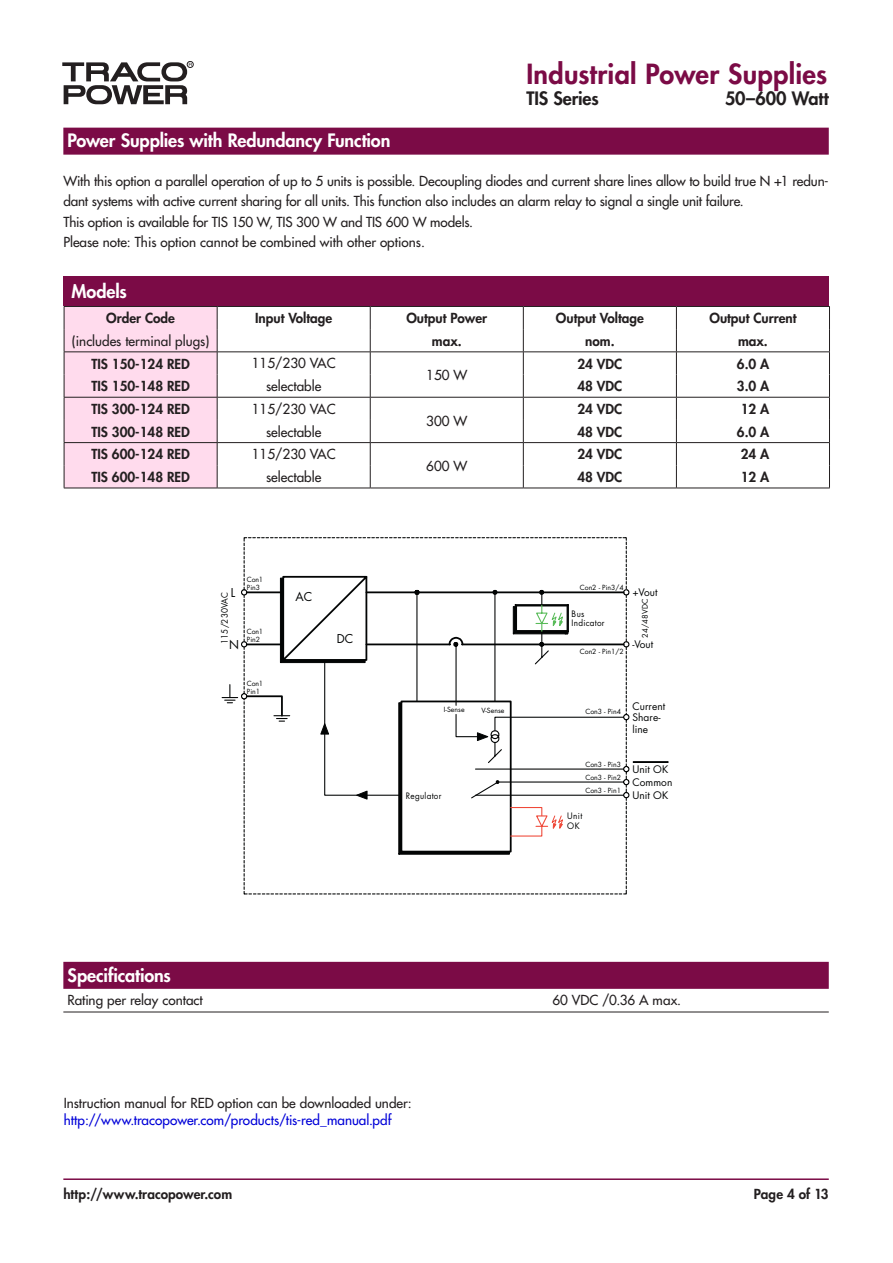
<style>
.page{position:relative;width:893px;height:1263px;background:#fff}
.page>*{position:absolute;margin:0;border:0;box-sizing:border-box;transform-origin:0 0}
.t1{font:800 27px "Futura";letter-spacing:.01em;color:#7b0b46}
.Liste_Titel_Heavy{font:800 18px "Futura";letter-spacing:-.005em;color:#fff}
.t2{font:800 18px "Futura";letter-spacing:-.01em;color:#231f20}
.Text_medium{font:13.5px/20.2px "Futura";letter-spacing:-.01em;color:#231f20}
.Tabelle_Heavy{font:800 13.5px "Futura";color:#231f20}
.Tabelle_Heavy-2{font:13.5px "Futura";color:#231f20}
.Features_Heavy{font:13.5px "Futura";color:#231f20}
.t3{font:13.5px "Futura";letter-spacing:.005em;color:#0000d8}
.Text_Heavy{font:13.5px "Futura";color:#231f20}
.Liste_GS_medium{font:13.5px "Futura";letter-spacing:.005em;color:#231f20}
.t4{font:11.85px "Futura";color:#020404}
.t5{font:10.2px/11.4px "Futura";letter-spacing:.01em;color:#020404}
.t6{font:8.7px/9.4px "Futura";letter-spacing:.03em;color:#020404;scale:.94 1}
.t7{font:7.5px "Futura";letter-spacing:.02em;color:#020404}
.t8{font:6.9px/7.8px "Futura";color:#020404}
</style>
<div class="page">
<div style="left:187px;top:61px;width:6px;height:7px;border:1px solid #231f20;border-radius:50%"></div>
<svg style="left:62px;top:62px;width:130px;height:42px"></svg>
<hr style="left:63px;top:1178px;width:766px;height:2px;background:#7b0b46">
<div style="left:63px;top:128px;width:766px;height:27px;background:#7b0b46"></div>
<hr style="left:217px;top:306px;width:153px;height:1px;background:#231f20">
<hr style="left:370px;top:306px;width:153px;height:1px;background:#231f20">
<hr style="left:523px;top:306px;width:153px;height:1px;background:#231f20">
<hr style="left:676px;top:306px;width:154px;height:1px;background:#231f20">
<hr style="left:217px;top:352px;width:153px;height:1px;background:#231f20">
<hr style="left:370px;top:352px;width:153px;height:1px;background:#231f20">
<hr style="left:523px;top:352px;width:153px;height:1px;background:#231f20">
<hr style="left:676px;top:352px;width:154px;height:1px;background:#231f20">
<hr style="left:217px;top:397px;width:153px;height:1px;background:#231f20">
<hr style="left:370px;top:397px;width:153px;height:1px;background:#231f20">
<hr style="left:523px;top:397px;width:153px;height:1px;background:#231f20">
<hr style="left:676px;top:397px;width:154px;height:1px;background:#231f20">
<hr style="left:217px;top:442px;width:153px;height:1px;background:#231f20">
<hr style="left:370px;top:442px;width:153px;height:1px;background:#231f20">
<hr style="left:523px;top:442px;width:153px;height:1px;background:#231f20">
<hr style="left:676px;top:442px;width:154px;height:1px;background:#231f20">
<svg style="left:64px;top:306px;width:154px;height:182px"></svg>
<svg style="left:370px;top:307px;width:1px;height:181px"></svg>
<svg style="left:523px;top:307px;width:1px;height:181px"></svg>
<svg style="left:676px;top:307px;width:1px;height:181px"></svg>
<svg style="left:829px;top:307px;width:1px;height:181px"></svg>
<hr style="left:64px;top:488px;width:153px;height:1px;background:#231f20">
<hr style="left:217px;top:488px;width:153px;height:1px;background:#231f20">
<hr style="left:370px;top:488px;width:153px;height:1px;background:#231f20">
<hr style="left:523px;top:488px;width:153px;height:1px;background:#231f20">
<hr style="left:676px;top:488px;width:154px;height:1px;background:#231f20">
<div style="left:64px;top:276px;width:765px;height:30px;background:#7b0b46"></div>
<svg style="left:243px;top:537px;width:384px;height:358px"></svg>
<hr style="left:633px;top:762px;width:35px;height:1px;background:#020404">
<div style="left:633px;top:761px;width:35px;height:1px;border:1px solid #020404"></div>
<svg style="left:221px;top:574px;width:409px;height:320px"></svg>
<div style="left:63px;top:962px;width:766px;height:27px;background:#7b0b46"></div>
<hr style="left:63px;top:1012px;width:766px;height:1px;background:#231f20">
<p class="t1" style="left:526px;top:57px;width:302px">Industrial Power Supplies</p>
<p class="t2" style="left:526px;top:87px;width:74px">TIS Series</p>
<p class="t2" style="left:725px;top:87px;width:105px">50–600 Watt</p>
<p class="Liste_Titel_Heavy" style="left:68px;top:129px;width:324px">Power Supplies with Redundancy Function</p>
<p class="Text_medium" style="left:63px;top:171px;width:767px">With this option a parallel operation of up to 5 units is possible. Decoupling diodes and current share lines allow to build true N +1 redun&shy;dant systems with active current sharing for all units. This function also includes an alarm relay to signal a single unit failure.</p>
<p class="Text_medium" style="left:63px;top:212px;width:411px">This option is available for TIS 150 W, TIS 300 W and TIS 600 W models.</p>
<p class="Features_Heavy" style="left:63px;top:233px;width:363px">Please note: This option cannot be combined with other options.</p>
<p class="Liste_Titel_Heavy" style="left:72px;top:280px;width:57px">Models</p>
<p class="Tabelle_Heavy" style="left:106px;top:310px;width:70px">Order Code</p>
<p class="Tabelle_Heavy" style="left:255px;top:310px;width:79px">Input Voltage</p>
<p class="Tabelle_Heavy" style="left:406px;top:310px;width:82px">Output Power</p>
<p class="Tabelle_Heavy" style="left:556px;top:310px;width:89px">Output Voltage</p>
<p class="Tabelle_Heavy" style="left:709px;top:310px;width:88px">Output Current</p>
<p class="Tabelle_Heavy-2" style="left:72px;top:332px;width:139px">(includes terminal plugs)</p>
<p class="Tabelle_Heavy" style="left:432px;top:332px;width:31px">max.</p>
<p class="Tabelle_Heavy" style="left:585px;top:332px;width:31px">nom.</p>
<p class="Tabelle_Heavy" style="left:738px;top:332px;width:31px">max.</p>
<p class="Tabelle_Heavy" style="left:91px;top:355px;width:100px">TIS 150-124 RED</p>
<p class="Tabelle_Heavy-2" style="left:252px;top:355px;width:85px">115/230 VAC</p>
<p class="Tabelle_Heavy-2" style="left:426px;top:367px;width:43px">150 W</p>
<p class="Tabelle_Heavy" style="left:577px;top:355px;width:46px">24 VDC</p>
<p class="Tabelle_Heavy" style="left:737px;top:355px;width:34px">6.0 A</p>
<p class="Tabelle_Heavy" style="left:91px;top:378px;width:100px">TIS 150-148 RED</p>
<p class="Tabelle_Heavy-2" style="left:266px;top:378px;width:57px">selectable</p>
<p class="Tabelle_Heavy" style="left:577px;top:378px;width:46px">48 VDC</p>
<p class="Tabelle_Heavy" style="left:737px;top:378px;width:34px">3.0 A</p>
<p class="Tabelle_Heavy" style="left:91px;top:400px;width:100px">TIS 300-124 RED</p>
<p class="Tabelle_Heavy-2" style="left:252px;top:400px;width:85px">115/230 VAC</p>
<p class="Tabelle_Heavy-2" style="left:426px;top:412px;width:43px">300 W</p>
<p class="Tabelle_Heavy" style="left:577px;top:400px;width:46px">24 VDC</p>
<p class="Tabelle_Heavy" style="left:741px;top:400px;width:30px">12 A</p>
<p class="Tabelle_Heavy" style="left:91px;top:423px;width:100px">TIS 300-148 RED</p>
<p class="Tabelle_Heavy-2" style="left:266px;top:423px;width:57px">selectable</p>
<p class="Tabelle_Heavy" style="left:577px;top:423px;width:46px">48 VDC</p>
<p class="Tabelle_Heavy" style="left:737px;top:423px;width:34px">6.0 A</p>
<p class="Tabelle_Heavy" style="left:91px;top:446px;width:100px">TIS 600-124 RED</p>
<p class="Tabelle_Heavy-2" style="left:252px;top:446px;width:85px">115/230 VAC</p>
<p class="Tabelle_Heavy-2" style="left:426px;top:458px;width:43px">600 W</p>
<p class="Tabelle_Heavy" style="left:577px;top:446px;width:46px">24 VDC</p>
<p class="Tabelle_Heavy" style="left:741px;top:446px;width:30px">24 A</p>
<p class="Tabelle_Heavy" style="left:91px;top:468px;width:100px">TIS 600-148 RED</p>
<p class="Tabelle_Heavy-2" style="left:266px;top:468px;width:57px">selectable</p>
<p class="Tabelle_Heavy" style="left:577px;top:468px;width:46px">48 VDC</p>
<p class="Tabelle_Heavy" style="left:741px;top:468px;width:30px">12 A</p>
<p class="t4" style="left:231px;top:585px;width:6px">L</p>
<p class="t6" style="left:220px;top:644px;width:57px;rotate:-90deg">115/230VAC</p>
<p class="t4" style="left:229px;top:637px;width:11px">N</p>
<p class="t8" style="left:247px;top:576px;width:18px">Con1<br>Pin3</p>
<p class="t4" style="left:296px;top:589px;width:18px">AC</p>
<p class="t8" style="left:247px;top:628px;width:18px">Con1<br>Pin2</p>
<p class="t4" style="left:337px;top:631px;width:18px">DC</p>
<p class="t8" style="left:580px;top:583px;width:45px">Con2 - Pin3/4</p>
<p class="t6" style="left:572px;top:609px;width:37px">Bus<br>Indicator</p>
<p class="t8" style="left:580px;top:648px;width:45px">Con2 - Pin1/2</p>
<p class="t5" style="left:632px;top:587px;width:27px">+Vout</p>
<p class="t7" style="left:640px;top:638px;width:41px;rotate:-90deg">24/48VDC</p>
<p class="t5" style="left:632px;top:639px;width:22px">-Vout</p>
<p class="t8" style="left:247px;top:680px;width:18px">Con1<br>Pin1</p>
<p class="t8" style="left:444px;top:706px;width:22px">I-Sense</p>
<p class="t8" style="left:482px;top:706px;width:24px">V-Sense</p>
<p class="t6" style="left:406px;top:791px;width:39px">Regulator</p>
<p class="t8" style="left:585px;top:708px;width:37px">Con3 - Pin4</p>
<p class="t8" style="left:585px;top:758px;width:37px;line-height:12.9px">Con3 - Pin3<br>Con3 - Pin2</p>
<p class="t8" style="left:585px;top:786px;width:37px">Con3 - Pin1</p>
<p class="t5" style="left:632px;top:701px;width:34px">Current<br>Share&shy;line</p>
<p class="t5" style="left:632px;top:764px;width:38px">Unit OK</p>
<p class="t5" style="left:632px;top:777px;width:42px">Common</p>
<p class="t5" style="left:632px;top:790px;width:38px">Unit OK</p>
<p class="t6" style="left:567px;top:812px;width:18px">Unit<br>OK</p>
<p class="Liste_Titel_Heavy" style="left:68px;top:964px;width:105px">Specifications</p>
<p class="Liste_GS_medium" style="left:68px;top:992px;width:137px">Rating per relay contact</p>
<p class="Liste_GS_medium" style="left:552px;top:992px;width:130px">60 VDC /0.36 A max.</p>
<p class="Text_Heavy" style="left:64px;top:1094px;width:349px">Instruction manual for RED option can be downloaded under:</p>
<p class="t3" style="left:64px;top:1111px;width:329px">http://www.tracopower.com/products/tis-red_manual.pdf</p>
<p class="Tabelle_Heavy" style="left:63px;top:1186px;width:170px">http://www.tracopower.com</p>
<p class="Tabelle_Heavy" style="left:754px;top:1186px;width:76px">Page 4 of 13</p>
</div>
